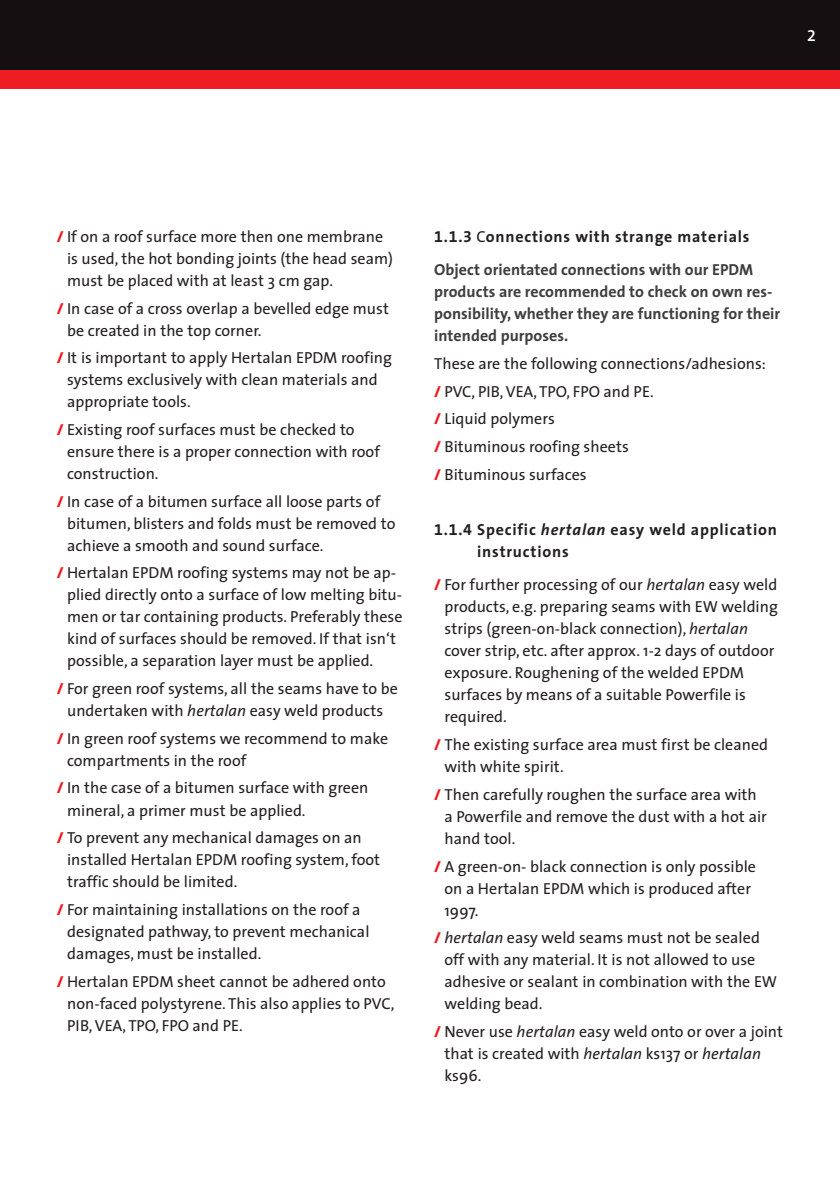
<style>
.page{position:relative;width:840px;height:1191px;background:#fff}
.page>*{position:absolute;margin:0;border:0;box-sizing:border-box;transform-origin:0 0}
.t1{font:16px/22px "The Sans";color:#231f20}
.t2{font:700 16px/22px "The Sans";color:#3e3e3f}
.t3{font:700 16px/22px "The Sans";letter-spacing:.05em;color:#231f20}
.t4{font:16px "The Sans Semi Bold Expert";color:#fff}
.s1{font-weight:800;color:#ee1d23}
.s2{font-style:italic}
.s3{font-family:"The Sans Bold Expert";font-weight:400}
.s4{font-weight:400}
</style>
<div class="page">
<div style="left:0;top:0;width:839px;height:70px;background:#160f11"></div>
<div style="left:0;top:70px;width:839px;height:18px;background:#ee1d23"></div>
<p class="t4" style="left:806px;top:22px;width:10px">2</p>
<p class="t1" style="left:67px;top:225px;width:327px;text-indent:-10px"><span class="s1">/</span> If on a roof surface more then one membrane is used, the hot bonding joints (the head seam) must be placed with at least 3 cm gap.</p>
<p class="t1" style="left:67px;top:297px;width:323px;text-indent:-10px"><span class="s1">/</span> In case of a cross overlap a bevelled edge must be created in the top corner.</p>
<p class="t1" style="left:67px;top:346px;width:326px;text-indent:-10px"><span class="s1">/</span> It is important to apply Hertalan EPDM roofing systems exclusively with clean materials and appropriate tools.</p>
<p class="t1" style="left:67px;top:418px;width:314px;text-indent:-10px"><span class="s1">/</span> Existing roof surfaces must be checked to ensure there is a proper connection with roof construction.</p>
<p class="t1" style="left:67px;top:490px;width:330px;text-indent:-10px"><span class="s1">/</span> In case of a bitumen surface all loose parts of bitumen, blisters and folds must be removed to achieve a smooth and sound surface.</p>
<p class="t1" style="left:67px;top:561px;width:337px;text-indent:-10px"><span class="s1">/</span> Hertalan EPDM roofing systems may not be ap&shy;plied directly onto a surface of low melting bitu&shy;men or tar containing products. Preferably these kind of surfaces should be removed. If that isn‘t possible, a separation layer must be applied.</p>
<p class="t1" style="left:57px;top:677px;width:342px;text-align:center"><span class="s1">/</span> For green roof systems, all the seams have to be undertaken with <span class="s2">hertalan</span> easy weld products</p>
<p class="t1" style="left:67px;top:727px;width:322px;text-indent:-10px"><span class="s1">/</span> In green roof systems we recommend to make compartments in the roof</p>
<p class="t1" style="left:67px;top:776px;width:303px;text-indent:-10px"><span class="s1">/</span> In the case of a bitumen surface with green mineral, a primer must be applied.</p>
<p class="t1" style="left:67px;top:826px;width:314px;text-indent:-10px"><span class="s1">/</span> To prevent any mechanical damages on an installed Hertalan EPDM roofing system, foot traffic should be limited.</p>
<p class="t1" style="left:67px;top:898px;width:304px;text-indent:-10px"><span class="s1">/</span> For maintaining installations on the roof a designated pathway, to prevent mechanical damages, must be installed.</p>
<p class="t1" style="left:67px;top:969px;width:328px;text-indent:-10px"><span class="s1">/</span> Hertalan EPDM sheet cannot be adhered onto non-faced polystyrene. This also applies to PVC,<br>PIB, VEA, TPO, FPO and PE.</p>
<p class="t3" style="left:434px;top:225px;width:317px"><span class="s3">1.1.3</span> <span class="s4">C</span>onnections with strange materials</p>
<p class="t2" style="left:434px;top:258px;width:347px">Object orientated connections with our EPDM products are recommended to check on own res&shy;ponsibility, whether they are functioning for their intended purposes.</p>
<p class="t1" style="left:434px;top:352px;width:333px">These are the following connections/adhesions:</p>
<p class="t1" style="left:434px;top:380px;width:221px"><span class="s1">/</span> PVC, PIB, VEA, TPO, FPO and PE.</p>
<p class="t1" style="left:434px;top:407px;width:122px"><span class="s1">/</span> Liquid polymers</p>
<p class="t1" style="left:434px;top:435px;width:196px"><span class="s1">/</span> Bituminous roofing sheets</p>
<p class="t1" style="left:434px;top:463px;width:154px"><span class="s1">/</span> Bituminous surfaces</p>
<p class="t3" style="left:477px;top:518px;width:301px;text-indent:-43px"><span class="s3">1.1.4</span> Specific <span class="s2">hertalan</span> easy weld application instructions</p>
<p class="t1" style="left:444px;top:573px;width:335px;text-indent:-10px"><span class="s1">/</span> For further processing of our <span class="s2">hertalan</span> easy weld products, e.g. preparing seams with EW welding strips (green-on-black connection), <span class="s2">hertalan </span>cover strip, etc. after approx. 1-2 days of outdoor exposure. Roughening of the welded EPDM surfaces by means of a suitable Powerfile is required.</p>
<p class="t1" style="left:444px;top:733px;width:325px;text-indent:-10px"><span class="s1">/</span> The existing surface area must first be cleaned with white spirit.</p>
<p class="t1" style="left:444px;top:783px;width:324px;text-indent:-10px"><span class="s1">/</span> Then carefully roughen the surface area with a Powerfile and remove the dust with a hot air hand tool.</p>
<p class="t1" style="left:444px;top:854px;width:313px;text-indent:-10px"><span class="s1">/</span> A green-on- black connection is only possible on a Hertalan EPDM which is produced after<br>1997.</p>
<p class="t1" style="left:444px;top:926px;width:334px;text-indent:-10px"><span class="s1">/</span> <span class="s2">hertalan</span> easy weld seams must not be sealed off with any material. It is not allowed to use adhesive or sealant in combination with the EW welding bead.</p>
<p class="t1" style="left:444px;top:1020px;width:340px;text-indent:-10px"><span class="s1">/</span> Never use <span class="s2">hertalan</span> easy weld onto or over a joint that is created with <span class="s2">hertalan</span> ks137 or <span class="s2">hertalan </span>ks96.</p>
</div>
